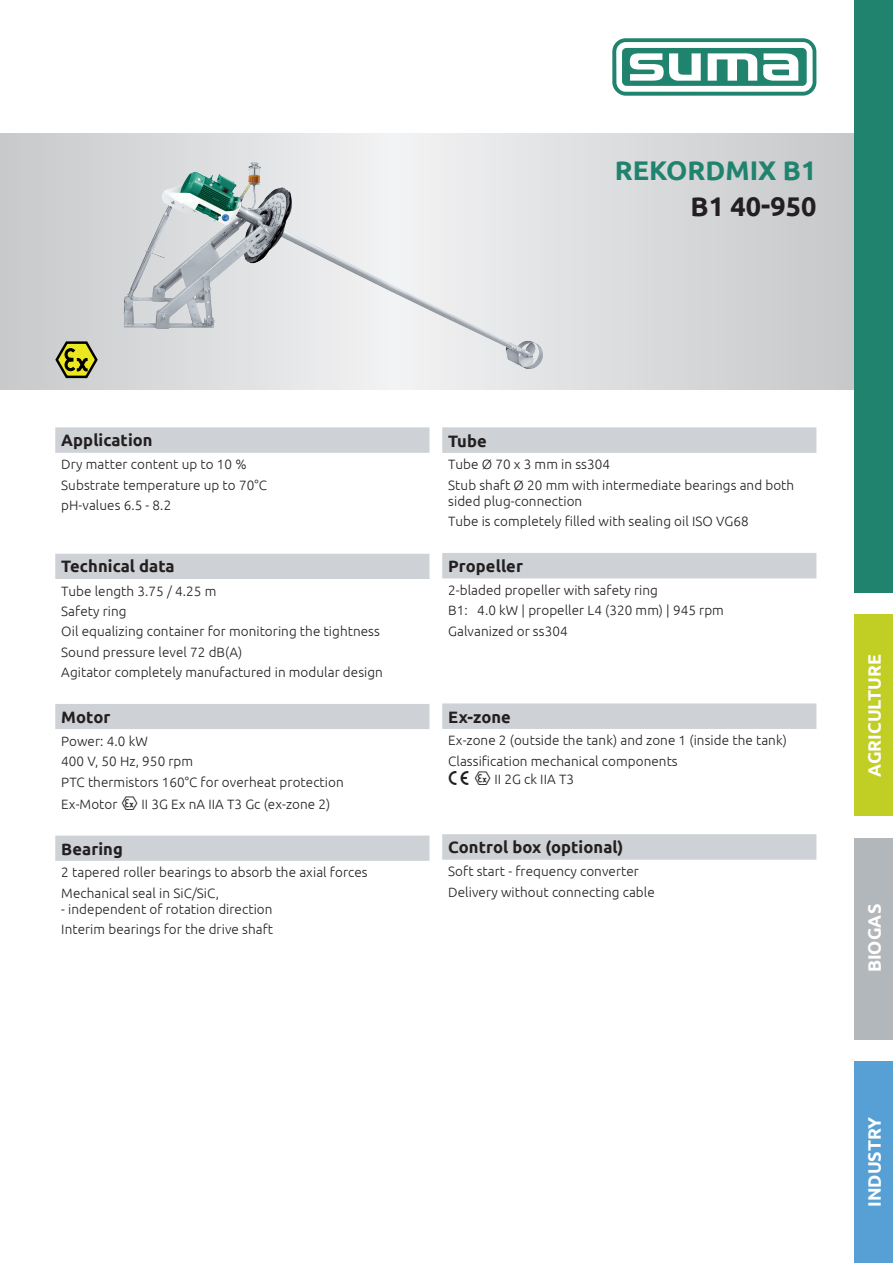
<style>
.page{position:relative;width:893px;height:1263px;background:#fff}
.page>*{position:absolute;margin:0;border:0;box-sizing:border-box;transform-origin:0 0}
.t1{font:700 27px "Ubuntu";color:#20836e}
.t2{font:700 27px "Ubuntu";color:#231f20}
.t3{font:700 18px "Ubuntu";color:#fff}
.t4{font:700 16.5px "Ubuntu";letter-spacing:.005em;color:#231f20}
.t5{font:300 13.5px/20.4px "Ubuntu";letter-spacing:.005em;color:#231f20}
.s1{font-family:"Eex";font-weight:400;font-size:15px}
</style>
<div class="page">
<svg style="left:612px;top:38px;width:204px;height:58px"></svg>
<svg style="left:0;top:134px;width:855px;height:255px;background:#d5d6d8"></svg>
<div style="left:855px;top:0;width:38px;height:593px;background:#20836e"></div>
<div style="left:854px;top:1061px;width:39px;height:202px;background:#56a0d5"></div>
<div style="left:855px;top:838px;width:38px;height:202px;background:#b2b7bb"></div>
<div style="left:855px;top:614px;width:38px;height:202px;background:#c1ce23"></div>
<svg style="left:55px;top:427px;width:374px;height:26px;background:#cfd2d6"></svg>
<svg style="left:55px;top:553px;width:374px;height:308px"></svg>
<svg style="left:442px;top:427px;width:374px;height:433px"></svg>
<svg style="left:55px;top:341px;width:43px;height:37px;background:#999745"></svg>
<img style="left:120px;top:159px;width:424px;height:212px">
<h1 class="t1" style="left:615px;top:154px;width:203px">REKORDMIX B1</h1>
<h1 class="t2" style="left:691px;top:190px;width:127px">B1 40-950</h1>
<p class="t4" style="left:61px;top:430px;width:93px">Application</p>
<p class="t5" style="left:61px;top:454px;width:207px">Dry matter content up to 10 %<br>Substrate temperature up to 70°C pH-values 6.5 - 8.2</p>
<p class="t4" style="left:61px;top:556px;width:115px">Technical data</p>
<p class="t5" style="left:61px;top:580px;width:323px">Tube length 3.75 / 4.25 m<br>Safety ring<br>Oil equalizing container for monitoring the tightness Sound pressure level 72 dB(A)<br>Agitator completely manufactured in modular design</p>
<p class="t4" style="left:61px;top:707px;width:51px">Motor</p>
<p class="t5" style="left:61px;top:730px;width:284px">Power: 4.0 kW<br>400 V, 50 Hz, 950 rpm<br>PTC thermistors 160°C for overheat protection</p>
<p class="t5" style="left:61px;top:793px;width:271px">Ex-Motor <span class="s1">E</span> II 3G Ex nA IIA T3 Gc (ex-zone 2)</p>
<p class="t4" style="left:61px;top:839px;width:63px">Bearing</p>
<p class="t5" style="left:61px;top:862px;width:308px">2 tapered roller bearings to absorb the axial forces<br>Mechanical seal in SiC/SiC,</p>
<p class="t5" style="left:61px;top:899px;width:213px">- independent of rotation direction<br>Interim bearings for the drive shaft</p>
<p class="t4" style="left:448px;top:431px;width:40px">Tube</p>
<p class="t5" style="left:448px;top:454px;width:348px">Tube Ø 70 x 3 mm in ss304<br>Stub shaft Ø 20 mm with intermediate bearings and both</p>
<p class="t5" style="left:448px;top:491px;width:302px">sided plug-connection<br>Tube is completely filled with sealing oil ISO VG68</p>
<p class="t4" style="left:448px;top:556px;width:76px">Propeller</p>
<p class="t5" style="left:448px;top:580px;width:277px">2-bladed propeller with safety ring<br>B1: 4.0 kW | propeller L4 (320 mm) | 945 rpm<br>Galvanized or ss304</p>
<p class="t4" style="left:448px;top:707px;width:64px">Ex-zone</p>
<p class="t5" style="left:448px;top:730px;width:340px">Ex-zone 2 (outside the tank) and zone 1 (inside the tank)<br>Classification mechanical components</p>
<p class="t5" style="left:448px;top:768px;width:127px"><span class="s1">C E</span> II 2G ck IIA T3</p>
<p class="t4" style="left:448px;top:837px;width:177px">Control box (optional)</p>
<p class="t5" style="left:448px;top:861px;width:208px">Soft start - frequency converter<br>Delivery without connecting cable</p>
<h2 class="t3" style="left:863px;top:777px;width:124px;rotate:-90deg">AGRICULTURE</h2>
<h2 class="t3" style="left:863px;top:972px;width:70px;rotate:-90deg">BIOGAS</h2>
<h2 class="t3" style="left:863px;top:1207px;width:91px;rotate:-90deg">INDUSTRY</h2>
</div>
